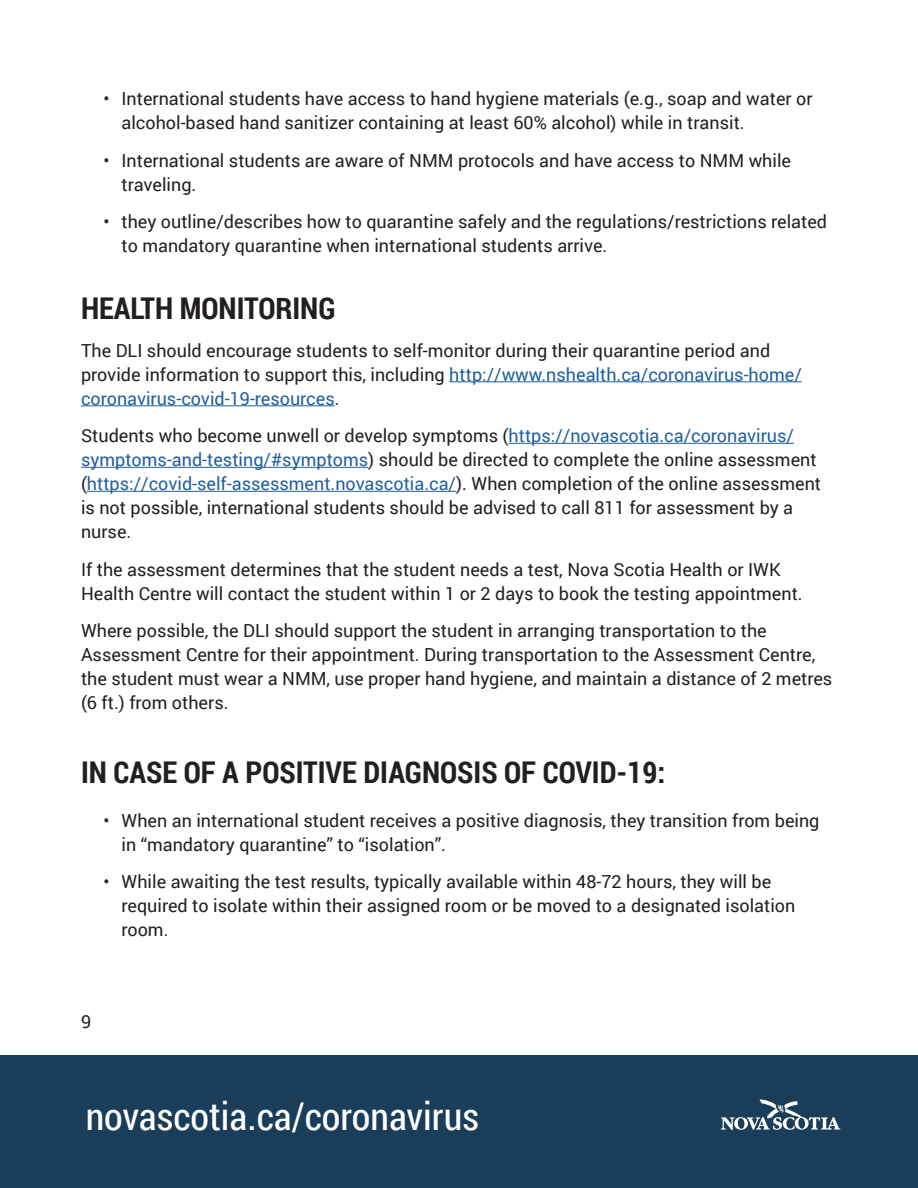
<style>
.page{position:relative;width:918px;height:1188px;background:#fff}
.page>*{position:absolute;margin:0;border:0;box-sizing:border-box;transform-origin:0 0}
.t1{font:38.25px "Roboto Condensed";color:#fff}
.Subhead_1{font:700 30px "Roboto Condensed";color:#231f20}
.Body{font:18px/24px "Roboto";color:#231f20}
.Bullets_1{font:18px/24px "Roboto";color:#231f20}
.s1{color:#215e9f}
</style>
<div class="page">
<div style="left:0;top:1055px;width:918px;height:133px;background:#1a3d59"></div>
<svg style="left:721px;top:1099px;width:119px;height:31px"></svg>
<hr style="left:449px;top:381px;width:353px;height:1px;background:#215e9f">
<hr style="left:81px;top:405px;width:254px;height:1px;background:#215e9f">
<hr style="left:509px;top:443px;width:285px;height:1px;background:#215e9f">
<hr style="left:81px;top:467px;width:287px;height:1px;background:#215e9f">
<hr style="left:87px;top:491px;width:369px;height:1px;background:#215e9f">
<p class="Bullets_1" style="left:122px;top:86px;width:693px;text-indent:-18px">• International students have access to hand hygiene materials (e.g., soap and water or alcohol-based hand sanitizer containing at least 60% alcohol) while in transit.</p>
<p class="Bullets_1" style="left:122px;top:148px;width:671px;text-indent:-18px">• International students are aware of NMM protocols and have access to NMM while traveling.</p>
<p class="Bullets_1" style="left:122px;top:209px;width:707px;text-indent:-18px">• they outline/describes how to quarantine safely and the regulations/restrictions related to mandatory quarantine when international students arrive.</p>
<p class="Subhead_1" style="left:81px;top:287px;width:256px">HEALTH MONITORING</p>
<p class="Body" style="left:81px;top:337px;width:722px">The DLI should encourage students to self-monitor during their quarantine period and provide information to support this, including <span class="s1">http://www.nshealth.ca/coronavirus-home/ coronavirus-covid-19-resources</span>.</p>
<p class="Body" style="left:81px;top:423px;width:742px">Students who become unwell or develop symptoms (<span class="s1">https://novascotia.ca/coronavirus/ symptoms-and-testing/#symptoms</span>) should be directed to complete the online assessment (<span class="s1">https://covid-self-assessment.novascotia.ca/</span>). When completion of the online assessment is not possible, international students should be advised to call 811 for assessment by a nurse.</p>
<p class="Body" style="left:81px;top:556px;width:723px">If the assessment determines that the student needs a test, Nova Scotia Health or IWK<br>Health Centre will contact the student within 1 or 2 days to book the testing appointment.</p>
<p class="Body" style="left:81px;top:618px;width:753px">Where possible, the DLI should support the student in arranging transportation to the Assessment Centre for their appointment. During transportation to the Assessment Centre, the student must wear a NMM, use proper hand hygiene, and maintain a distance of 2 metres (6 ft.) from others.</p>
<p class="Subhead_1" style="left:81px;top:751px;width:586px">IN CASE OF A POSITIVE DIAGNOSIS OF COVID-19:</p>
<p class="Bullets_1" style="left:122px;top:808px;width:700px;text-indent:-18px">• When an international student receives a positive diagnosis, they transition from being in “mandatory quarantine” to “isolation”.</p>
<p class="Bullets_1" style="left:122px;top:869px;width:675px;text-indent:-18px">• While awaiting the test results, typically available within 48-72 hours, they will be required to isolate within their assigned room or be moved to a designated isolation room.</p>
<p class="Body" style="left:81px;top:1008px;width:12px">9</p>
<h1 class="t1" style="left:86px;top:1090px;width:395px">novascotia.ca/coronavirus</h1>
</div>
